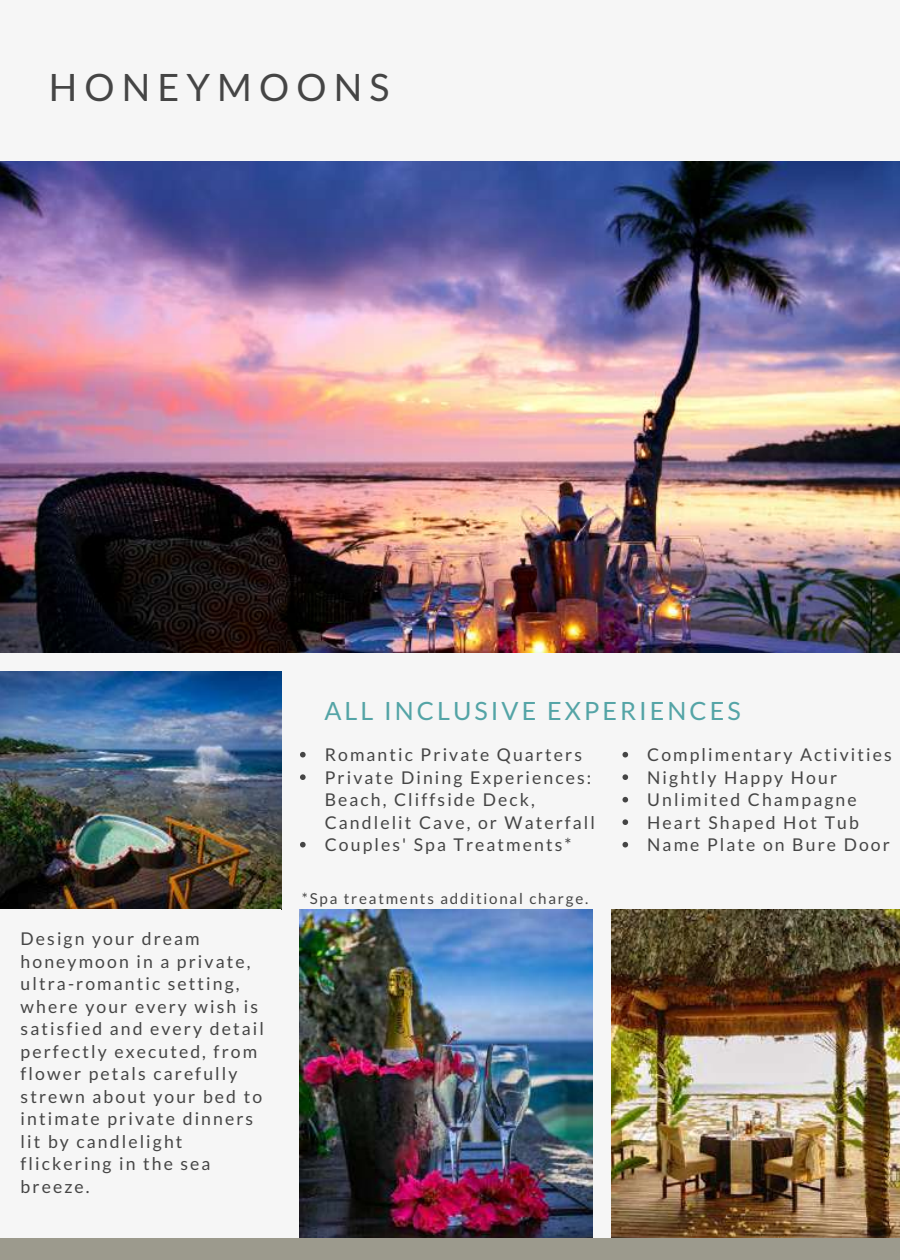
<style>
.page{position:relative;width:900px;height:1260px;background:#f6f6f6}
.page>*{position:absolute;margin:0;border:0;box-sizing:border-box;transform-origin:0 0}
.t1{font:37.75px "Lato";letter-spacing:.19em;color:#454545}
.t2{font:25.25px "Lato";letter-spacing:.12em;color:#54a4a6}
.t3{font:17.5px/22.5px "Lato";letter-spacing:.12em;color:#454545}
.t4{font:15px "Lato";letter-spacing:.12em;color:#454545}
</style>
<div class="page">
<img style="left:0;top:161px;width:900px;height:491px">
<img style="left:0;top:671px;width:281px;height:238px">
<img style="left:300px;top:909px;width:292px;height:329px">
<img style="left:611px;top:909px;width:289px;height:329px">
<svg style="left:300px;top:752px;width:6px;height:6px"></svg>
<svg style="left:300px;top:774px;width:6px;height:6px"></svg>
<svg style="left:300px;top:842px;width:6px;height:6px"></svg>
<div style="left:0;top:1238px;width:900px;height:22px;background:#9c9a8d"></div>
<svg style="left:622px;top:752px;width:6px;height:6px"></svg>
<svg style="left:622px;top:774px;width:6px;height:6px"></svg>
<svg style="left:622px;top:797px;width:6px;height:6px"></svg>
<svg style="left:622px;top:819px;width:6px;height:6px"></svg>
<svg style="left:622px;top:842px;width:6px;height:6px"></svg>
<h1 class="t1" style="left:49px;top:64px;width:342px">HONEYMOONS</h1>
<p class="t3" style="left:21px;top:927px;width:245px">Design your dream honeymoon in a private, ultra-romantic setting, where your every wish is satisfied and every detail perfectly executed, from flower petals carefully strewn about your bed to intimate private dinners lit by candlelight flickering in the sea breeze.</p>
<h2 class="t2" style="left:324px;top:695px;width:418px">ALL INCLUSIVE EXPERIENCES</h2>
<p class="t3" style="left:325px;top:743px;width:272px">Romantic Private Quarters<br>Private Dining Experiences:<br>Beach, Cliffside Deck,<br>Candlelit Cave, or Waterfall<br>Couples' Spa Treatments*</p>
<p class="t3" style="left:647px;top:743px;width:246px">Complimentary Activities<br>Nightly Happy Hour<br>Unlimited Champagne<br>Heart Shaped Hot Tub<br>Name Plate on Bure Door</p>
<p class="t4" style="left:302px;top:889px;width:288px">*Spa treatments additional charge.</p>
</div>
